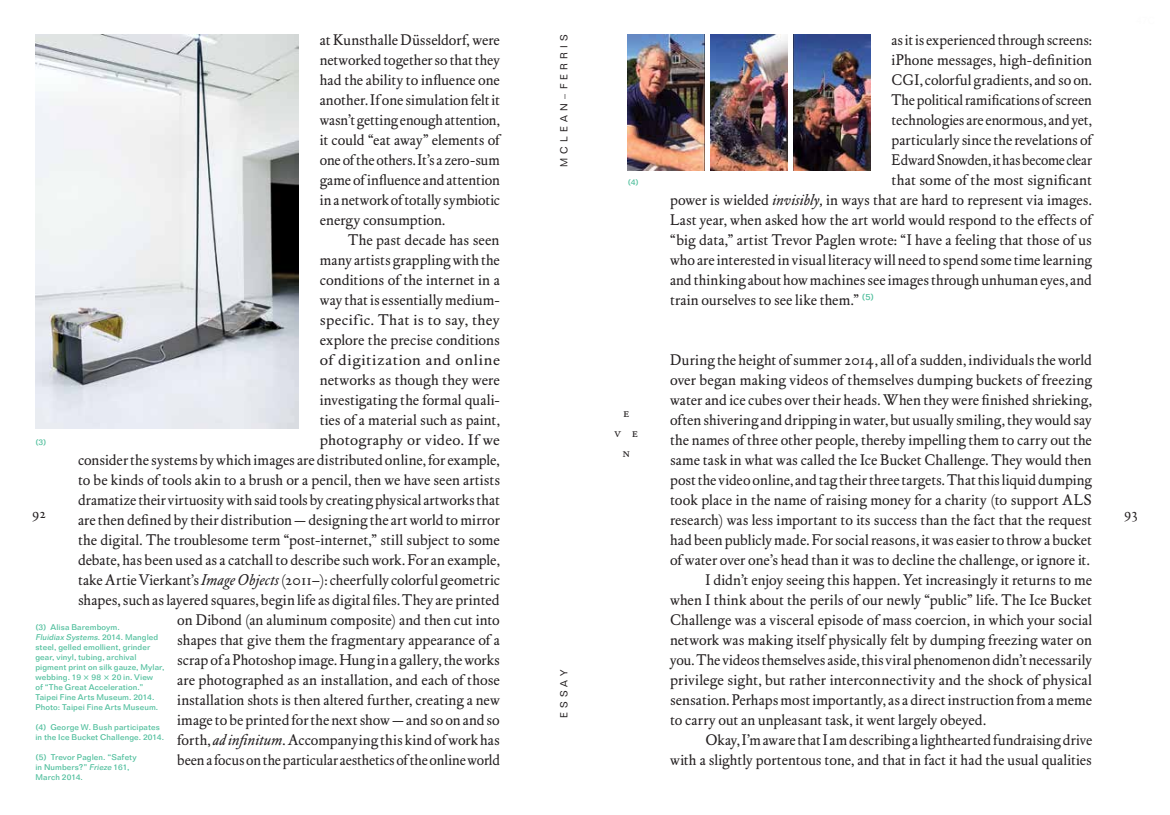
<style>
.page{position:relative;width:1170px;height:815px;background:#fff}
.page>*{position:absolute;margin:0;border:0;box-sizing:border-box;transform-origin:0 0}
.t1{font:15.25px/20px "DTL Elzevir ST Book";letter-spacing:.005em;color:#231f20;text-align:justify}
.t2{font:15.25px "DTL Elzevir ST Book";letter-spacing:-.015em;color:#231f20;scale:.96 1}
.t3{font:13.75px "DTL Elzevir ST Book";color:#231f20}
.t4{font:12.5px/20px "DTL Elzevir T Book Caps";color:#231f20;text-align:center}
.t5{font:10px "Folio BT";letter-spacing:.41em;color:#231f20}
.t6{font:500 8.12px/10px "Folio BT";letter-spacing:.01em;color:#51bf9d}
.s1{font-style:italic}
</style>
<div class="page">
<img style="left:35px;top:34px;width:263px;height:395px">
<img style="left:627px;top:34px;width:77px;height:137px">
<img style="left:793px;top:34px;width:77px;height:137px">
<img style="left:710px;top:34px;width:77px;height:137px">
<p class="t1" style="left:320px;top:30px;width:182px">at Kunsthalle Düsseldorf, were networked together so that they had the ability to influence one another. If one simulation felt it wasn’t getting enough attention, it could “eat away” elements of one of the others. It’s a zero-sum game of influence and attention in a network of totally symbiotic energy consumption.</p>
<p class="t1" style="left:78px;top:230px;width:423px;text-align:right">The past decade has seen<br>many artists grappling with the<br>conditions of the internet in a<br>way that is essentially medium-<br>specific. That is to say, they<br>explore the precise conditions<br>of digitization and online<br>networks as though they were<br>investigating the formal quali-<br>ties of a material such as paint,<br>photography or video. If we<br>consider the systems by which images are distributed online, for example, to be kinds of tools akin to a brush or a pencil, then we have seen artists dramatize their virtuosity with said tools by creating physical artworks that are then defined by their distribution—designing the art world to mirror the digital. The troublesome term “post-internet,” still subject to some debate, has been used as a catchall to describe such work. For an example, take Artie Vierkant’s <span class="s1">Image Objects</span> (2011–): cheerfully colorful geometric shapes, such as layered squares, begin life as digital files. They are printed on Dibond (an aluminum composite) and then cut into<br>shapes that give them the fragmentary appearance of a<br>scrap of a Photoshop image. Hung in a gallery, the works<br>are photographed as an installation, and each of those<br>installation shots is then altered further, creating a new<br>image to be printed for the next show—and so on and so<br>forth, <span class="s1">ad infinitum</span>. Accompanying this kind of work has<br>been a focus on the particular aesthetics of the online world</p>
<p class="t1" style="left:891px;top:30px;width:202px">as it is experienced through screens:</p>
<p class="t1" style="left:891px;top:50px;width:202px">iPhone messages, high-definition</p>
<p class="t1" style="left:891px;top:70px;width:202px">CGI, colorful gradients, and so on.</p>
<p class="t1" style="left:891px;top:90px;width:202px">The political ramifications of screen</p>
<p class="t1" style="left:891px;top:110px;width:202px">technologies are enormous, and yet,</p>
<p class="t1" style="left:891px;top:130px;width:202px">particularly since the revelations of</p>
<p class="t2" style="left:891px;top:151px;width:210px">Edward Snowden, it has become clear</p>
<p class="t1" style="left:891px;top:170px;width:202px">that some of the most significant</p>
<p class="t1" style="left:670px;top:190px;width:423px">power is wielded <span class="s1">invisibly,</span> in ways that are hard to represent via images.</p>
<p class="t1" style="left:670px;top:210px;width:423px">Last year, when asked how the art world would respond to the effects of</p>
<p class="t1" style="left:670px;top:230px;width:423px">“big data,” artist Trevor Paglen wrote: “I have a feeling that those of us</p>
<p class="t1" style="left:670px;top:250px;width:423px">who are interested in visual literacy will need to spend some time learning</p>
<p class="t1" style="left:670px;top:270px;width:423px">and thinking about how machines see images through unhuman eyes, and</p>
<p class="t1" style="left:670px;top:290px;width:205px">train ourselves to see like them.” <sup>(5)</sup></p>
<p class="t5" style="left:558px;top:167px;width:134px;rotate:-90deg">MCLEAN–FERRIS</p>
<p class="t6" style="left:627px;top:177px;width:12px">(4)</p>
<p class="t1" style="left:670px;top:350px;width:423px">During the height of summer 2014, all of a sudden, individuals the world</p>
<p class="t1" style="left:670px;top:370px;width:423px">over began making videos of themselves dumping buckets of freezing</p>
<p class="t1" style="left:670px;top:390px;width:423px">water and ice cubes over their heads. When they were finished shrieking,</p>
<p class="t1" style="left:670px;top:410px;width:423px">often shivering and dripping in water, but usually smiling, they would say</p>
<p class="t1" style="left:670px;top:430px;width:423px">the names of three other people, thereby impelling them to carry out the</p>
<p class="t1" style="left:670px;top:450px;width:423px">same task in what was called the Ice Bucket Challenge. They would then</p>
<p class="t1" style="left:670px;top:470px;width:423px">post the video online, and tag their three targets. That this liquid dumping</p>
<p class="t1" style="left:670px;top:490px;width:423px">took place in the name of raising money for a charity (to support ALS</p>
<p class="t1" style="left:670px;top:510px;width:423px">research) was less important to its success than the fact that the request</p>
<p class="t1" style="left:670px;top:530px;width:423px">had been publicly made. For social reasons, it was easier to throw a bucket</p>
<p class="t1" style="left:670px;top:550px;width:421px">of water over one’s head than it was to decline the challenge, or ignore it.</p>
<p class="t1" style="left:705px;top:570px;width:388px">I didn’t enjoy seeing this happen. Yet increasingly it returns to me</p>
<p class="t1" style="left:670px;top:590px;width:423px">when I think about the perils of our newly “public” life. The Ice Bucket</p>
<p class="t1" style="left:670px;top:610px;width:423px">Challenge was a visceral episode of mass coercion, in which your social</p>
<p class="t1" style="left:670px;top:630px;width:423px">network was making itself physically felt by dumping freezing water on</p>
<p class="t1" style="left:670px;top:650px;width:423px">you. The videos themselves aside, this viral phenomenon didn’t necessarily</p>
<p class="t1" style="left:670px;top:670px;width:423px">privilege sight, but rather interconnectivity and the shock of physical</p>
<p class="t1" style="left:670px;top:690px;width:423px">sensation. Perhaps most importantly, as a direct instruction from a meme</p>
<p class="t1" style="left:670px;top:710px;width:317px">to carry out an unpleasant task, it went largely obeyed.</p>
<p class="t1" style="left:705px;top:730px;width:388px">Okay, I’m aware that I am describing a lighthearted fundraising drive</p>
<p class="t1" style="left:670px;top:750px;width:423px">with a slightly portentous tone, and that in fact it had the usual qualities</p>
<p class="t4" style="left:614px;top:403px;width:25px">e<br>v e n</p>
<p class="t6" style="left:36px;top:437px;width:13px">(3)</p>
<p class="t3" style="left:32px;top:505px;width:15px">92</p>
<p class="t3" style="left:1124px;top:505px;width:15px">93</p>
<p class="t6" style="left:35px;top:622px;width:130px">(3) Alisa Baremboym.<br><span class="s1">Fluidiax Systems</span>. 2 0 14 . M a n g l e d steel, gelled emollient, grinder gear, vinyl, tubing, archival pigment print on silk gauze, Mylar, webbing. 19 × 98 × 20 in. View<br>of “The Great Acceleration.”<br>Taipei Fine Arts Museum. 2014.<br>Photo: Taipei Fine Arts Museum.</p>
<p class="t6" style="left:35px;top:722px;width:130px">(4) George W. Bush participates in the Ice Bucket Challenge. 2014.</p>
<p class="t6" style="left:35px;top:752px;width:103px">(5) Trevor Paglen. “Safety in Numbers?” <span class="s1">Frieze</span> 161,<br>March 2014.</p>
<p class="t5" style="left:558px;top:718px;width:50px;rotate:-90deg">ESSAY</p>
</div>
